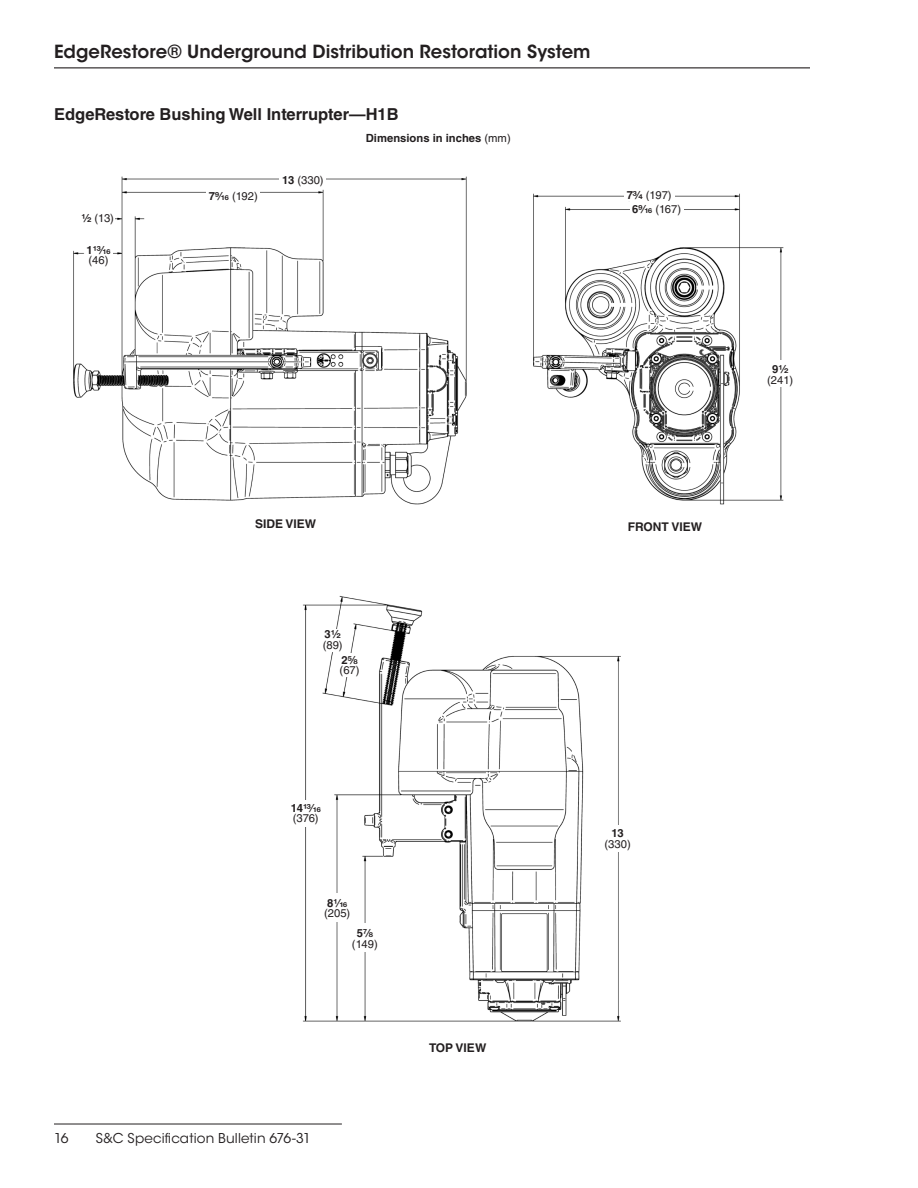
<style>
.page{position:relative;width:918px;height:1188px;background:#fff}
.page>*{position:absolute;margin:0;border:0;box-sizing:border-box;transform-origin:0 0}
.t1{font:600 18px "ITC Avant Garde Std";color:#231f20}
.Illustration_Title{font:700 16.5px "Helvetica LT Std";color:#231f20}
.t2{font:13.5px "ITC Avant Garde Std";letter-spacing:.01em;color:#231f20}
.t3{font:700 12px "Helvetica LT Std";color:#231f20}
.t4{font:11.25px/10.5px "Helvetica LT Std";color:#231f20}
.t5{font:11.25px/10.5px "Helvetica LT Std Fractions Bd";color:#231f20}
.Measurements_-_Inch__mm__-_Centered{font:700 11.25px "Helvetica LT Std";color:#231f20}
.s1{font-family:"Helvetica LT Std Fractions Bd"}
.s2{font-family:"Helvetica LT Std";font-weight:700}
.s3{font-family:"Helvetica LT Std"}
.s4{font-weight:700}
.s5{font-weight:400}
</style>
<div class="page">
<hr style="left:54px;top:67px;width:756px;height:1px;background:#231f20">
<hr style="left:54px;top:1124px;width:288px;height:1px;background:#231f20">
<img style="left:73px;top:176px;width:711px;height:329px">
<div style="left:280px;top:171px;width:46px;height:17px;background:#fff"></div>
<div style="left:85px;top:240px;width:27px;height:30px;background:#fff"></div>
<div style="left:81px;top:201px;width:34px;height:32px;background:#fff"></div>
<div style="left:624px;top:188px;width:51px;height:13px;background:#fff"></div>
<div style="left:630px;top:201px;width:54px;height:14px;background:#fff"></div>
<div style="left:762px;top:360px;width:36px;height:27px;background:#fff"></div>
<div style="left:185px;top:504px;width:203px;height:39px;background:#fff"></div>
<div style="left:206px;top:188px;width:54px;height:16px;background:#fff"></div>
<img style="left:303px;top:596px;width:318px;height:426px">
<div style="left:603px;top:825px;width:30px;height:27px;background:#fff"></div>
<div style="left:348px;top:924px;width:33px;height:28px;background:#fff"></div>
<div style="left:321px;top:894px;width:33px;height:28px;background:#fff"></div>
<div style="left:282px;top:800px;width:47px;height:27px;background:#fff"></div>
<div style="left:319px;top:629px;width:28px;height:22px;background:#fff"></div>
<div style="left:338px;top:653px;width:23px;height:24px;background:#fff"></div>
<h1 class="t1" style="left:54px;top:40px;width:538px">EdgeRestore® Underground Distribution Restoration System</h1>
<p class="Illustration_Title" style="left:54px;top:104px;width:346px">EdgeRestore Bushing Well Interrupter—H1B</p>
<p class="t4" style="left:82px;top:212px;width:34px"><span class="s1">½</span> (13)</p>
<p class="t5" style="left:87px;top:245px;width:25px"><span class="s2">1</span>13/16 <span class="s3">(46)</span></p>
<p class="t4" style="left:209px;top:191px;width:50px"><span class="s4">7</span><span class="s1">9/16</span> (192)</p>
<p class="t4" style="left:282px;top:175px;width:43px"><span class="s4">13</span> (330)</p>
<p class="Measurements_-_Inch__mm__-_Centered" style="left:366px;top:131px;width:146px">Dimensions in inches <span class="s5">(mm)</span></p>
<p class="t4" style="left:632px;top:188px;width:50px;line-height:13.8px;text-indent:-6px"><span class="s4">7</span><span class="s1">¾</span> (197)<br><span class="s4">6</span><span class="s1">9/16</span> (167)</p>
<p class="t3" style="left:255px;top:516px;width:63px">SIDE VIEW</p>
<p class="t3" style="left:628px;top:519px;width:76px">FRONT VIEW</p>
<p class="t4" style="left:323px;top:629px;width:22px"><span class="s4">3</span><span class="s1">½ </span>(89)</p>
<p class="t4" style="left:340px;top:654px;width:22px"><span class="s4">2</span><span class="s1">⅝ </span>(67)</p>
<p class="t5" style="left:291px;top:803px;width:31px"><span class="s2">14</span>13/16 <span class="s3">(376)</span></p>
<p class="t4" style="left:324px;top:898px;width:28px"><span class="s4">8</span><span class="s1">1/16 </span>(205)</p>
<p class="t4" style="left:352px;top:928px;width:27px;text-align:center"><span class="s4">5</span><span class="s1">⅞ </span>(149)</p>
<p class="t3" style="left:429px;top:1040px;width:59px">TOP VIEW</p>
<p class="t4" style="left:605px;top:828px;width:28px;text-align:center"><span class="s4">13 </span>(330)</p>
<p class="t2" style="left:54px;top:1130px;width:16px">16</p>
<p class="t2" style="left:96px;top:1130px;width:217px">S&amp;C Specification Bulletin 676-31</p>
<p class="t4" style="left:767px;top:364px;width:28px;text-align:center"><span class="s4">9</span><span class="s1">½ </span>(241)</p>
</div>
